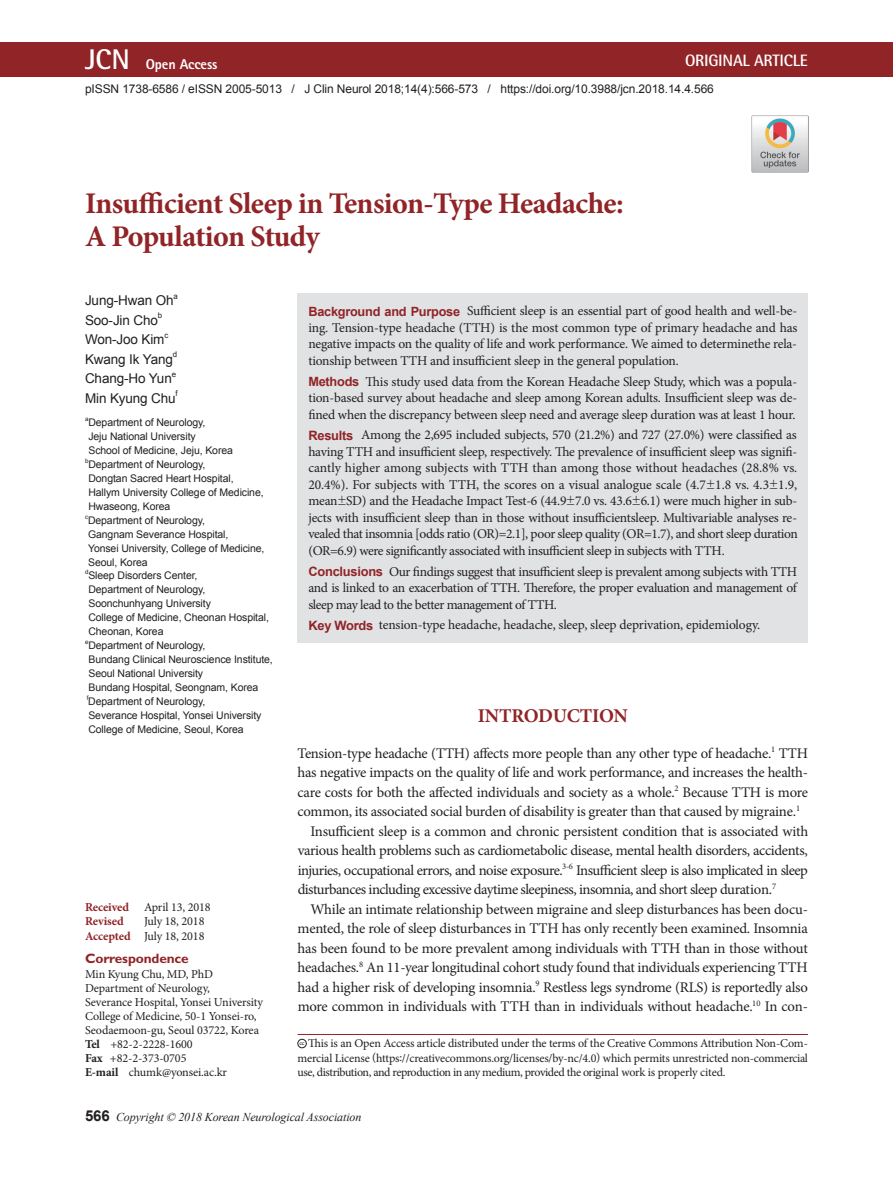
<style>
.page{position:relative;width:893px;height:1191px;background:#fff}
.page>*{position:absolute;margin:0;border:0;box-sizing:border-box;transform-origin:0 0}
.t1{font:700 30px/33px "Minion Pro";letter-spacing:-.02em;color:#912427}
.t2{font:700 19.5px "Minion Pro";letter-spacing:-.01em;color:#912427}
.t3{font:700 16.5px "Rotis Semi Sans Std";letter-spacing:-.015em;color:#fff}
.t4{font:14.7px "Minion Pro";letter-spacing:-.02em;color:#231f20}
.t5{font:800 14.25px "Rotis Sans Serif Std";letter-spacing:-.01em;color:#fff}
.t6{font:700 13.65px "Gill Sans Std";letter-spacing:-.01em;color:#912427}
.t7{font:13.5px/16.5px "Minion Pro";letter-spacing:-.02em;color:#231f20;text-align:justify}
.t8{font:13.5px "Arial";letter-spacing:-.01em;color:#231f20}
.t9{font:12.15px/14px "Minion Pro";letter-spacing:-.01em;color:#231f20;text-align:right}
.t10{font:700 12.15px/14.4px "Minion Pro";color:#912427}
.t11{font:12px/14.4px "Minion Pro";letter-spacing:-.03em;color:#231f20;text-align:justify}
.t12{font:12px "Arial";letter-spacing:-.01em;color:#231f20}
.t13{font:italic 12px "Times New Roman";letter-spacing:-.01em;color:#231f20}
.t14{font:10.5px/14px "Arial";letter-spacing:-.01em;color:#231f20}
.t15{font:7.8px "Arial";color:#231f20}
.t16{font:6.15px "Arial";color:#231f20}
.s1{font-family:"Rotis Semi Sans Std";font-weight:700;font-size:28.5px}
.s2{font-weight:400;color:#231f20}
.s3{font-weight:700;color:#912427}
.s4{font-weight:700}
.s5{font-family:"Arial";font-weight:700;font-size:12.75px;color:#912427}
.s6{font-family:"Arial";font-weight:700;font-size:12.9px;color:#912427}
.s7{font-family:"Garamond";font-size:13.65px}
.s8{font-family:"Arial";font-weight:700;font-style:normal;font-size:15px}
</style>
<div class="page">
<div style="left:298px;top:293px;width:510px;height:349px;background:#e1e2e4"></div>
<hr style="left:298px;top:1034px;width:510px;height:1px;background:#912427">
<div style="left:298px;top:1039px;width:8px;height:9px;border:1px solid #231f20;border-radius:50%"></div>
<div style="left:0;top:43px;width:893px;height:34px;background:#912427"></div>
<img style="left:751px;top:115px;width:57px;height:58px">
<p class="t5" style="left:85px;top:55px;width:134px"><span class="s1">JCN</span> Open Access</p>
<p class="t3" style="left:685px;top:50px;width:124px">ORIGINAL ARTICLE</p>
<p class="t12" style="left:85px;top:81px;width:630px">pISSN 1738-6586 / eISSN 2005-5013 / J Clin Neurol 2018;14(4):566-573 / https://doi.org/10.3988/jcn.2018.14.4.566</p>
<h1 class="t1" style="left:85px;top:186px;width:540px">Insufficient Sleep in Tension-Type Headache:<br>A Population Study</h1>
<p class="t8" style="left:85px;top:291px;width:90px">Jung-Hwan Oh</p>
<p class="t15" style="left:173px;top:291px;width:6px">a</p>
<p class="t8" style="left:85px;top:311px;width:74px">Soo-Jin Cho</p>
<p class="t15" style="left:158px;top:310px;width:6px">b</p>
<p class="t8" style="left:85px;top:330px;width:81px">Won-Joo Kim</p>
<p class="t15" style="left:164px;top:330px;width:5px">c</p>
<p class="t8" style="left:85px;top:350px;width:89px">Kwang Ik Yang</p>
<p class="t15" style="left:173px;top:349px;width:6px">d</p>
<p class="t8" style="left:85px;top:369px;width:88px">Chang-Ho Yun</p>
<p class="t15" style="left:172px;top:369px;width:6px">e</p>
<p class="t8" style="left:85px;top:389px;width:92px">Min Kyung Chu</p>
<p class="t15" style="left:176px;top:388px;width:4px">f</p>
<p class="t16" style="left:85px;top:415px;width:5px">a</p>
<p class="t14" style="left:88px;top:415px;width:146px">Department of Neurology,<br>Jeju National University<br>School of Medicine, Jeju, Korea</p>
<p class="t16" style="left:85px;top:456px;width:5px">b</p>
<p class="t14" style="left:88px;top:457px;width:177px">Department of Neurology,<br>Dongtan Sacred Heart Hospital,<br>Hallym University College of Medicine,<br>Hwaseong, Korea</p>
<p class="t16" style="left:85px;top:512px;width:5px">c</p>
<p class="t14" style="left:88px;top:513px;width:178px">Department of Neurology,<br>Gangnam Severance Hospital,<br>Yonsei University, College of Medicine,<br>Seoul, Korea</p>
<p class="t16" style="left:85px;top:568px;width:5px">d</p>
<p class="t14" style="left:88px;top:569px;width:182px">Sleep Disorders Center,<br>Department of Neurology,<br>Soonchunhyang University<br>College of Medicine, Cheonan Hospital,<br>Cheonan, Korea</p>
<p class="t16" style="left:85px;top:638px;width:5px">e</p>
<p class="t14" style="left:88px;top:638px;width:186px">Department of Neurology,<br>Bundang Clinical Neuroscience Institute, Seoul National University<br>Bundang Hospital, Seongnam, Korea</p>
<p class="t16" style="left:87px;top:694px;width:3px">f</p>
<p class="t14" style="left:88px;top:694px;width:175px">Department of Neurology,<br>Severance Hospital, Yonsei University<br>College of Medicine, Seoul, Korea</p>
<p class="t10" style="left:85px;top:899px;width:127px">Received <span class="s2">April 13, 2018<br></span>Revised</p>
<p class="t9" style="left:85px;top:913px;width:121px;line-height:15.1px">July 18, 2018<br><span class="s3">Accepted</span> July 18, 2018</p>
<p class="t6" style="left:85px;top:950px;width:105px">Correspondence</p>
<p class="t9" style="left:85px;top:967px;width:179px;text-align:left">Min Kyung Chu, MD, PhD<br>Department of Neurology,<br>Severance Hospital, Yonsei University<br>College of Medicine, 50-1 Yonsei-ro,<br>Seodaemoon-gu, Seoul 03722, Korea<br><span class="s4">Tel</span> +82-2-2228-1600<br><span class="s4">Fax</span> +82-2-373-0705<br><span class="s4">E-mail</span> chumk@yonsei.ac.kr</p>
<p class="t7" style="left:308px;top:303px;width:491px"><span class="s5">Background and Purpose</span> Sufficient sleep is an essential part of good health and well-be&shy;ing. Tension-type headache (TTH) is the most common type of primary headache and has negative impacts on the quality of life and work performance. We aimed to determinethe rela&shy;tionship between TTH and insufficient sleep in the general population.</p>
<p class="t7" style="left:308px;top:373px;width:490px"><span class="s5">Methods</span> This study used data from the Korean Headache Sleep Study, which was a popula&shy;tion-based survey about headache and sleep among Korean adults. Insufficient sleep was de&shy;fined when the discrepancy between sleep need and average sleep duration was at least 1 hour.</p>
<p class="t7" style="left:308px;top:427px;width:491px"><span class="s6">Results</span> Among the 2,695 included subjects, 570 (21.2%) and 727 (27.0%) were classified as having TTH and insufficient sleep, respectively. The prevalence of insufficient sleep was signifi&shy;cantly higher among subjects with TTH than among those without headaches (28.8% vs.<br>20.4%). For subjects with TTH, the scores on a visual analogue scale (4.7<span class="s7">±</span>1.8 vs. 4.3<span class="s7">±</span>1.9, mean<span class="s7">±</span>SD) and the Headache Impact Test-6 (44.9<span class="s7">±</span>7.0 vs. 43.6<span class="s7">±</span>6.1) were much higher in sub&shy;jects with insufficient sleep than in those without insufficientsleep. Multivariable analyses re&shy;vealed that insomnia [odds ratio (OR)=2.1], poor sleep quality (OR=1.7), and short sleep duration (OR=6.9) were significantly associated with insufficient sleep in subjects with TTH.</p>
<p class="t7" style="left:308px;top:563px;width:490px"><span class="s6">Conclusions</span> Our findings suggest that insufficient sleep is prevalent among subjects with TTH and is linked to an exacerbation of TTH. Therefore, the proper evaluation and management of sleep may lead to the better management of TTH.</p>
<p class="t7" style="left:308px;top:617px;width:453px"><span class="s6">Key Words</span> tension-type headache, headache, sleep, sleep deprivation, epidemiology.</p>
<h2 class="t2" style="left:478px;top:702px;width:152px">INTRODUCTION</h2>
<p class="t4" style="left:298px;top:743px;width:512px">Tension-type headache (TTH) affects more people than any other type of headache.<sup>1</sup> TTH</p>
<p class="t4" style="left:298px;top:762px;width:512px">has negative impacts on the quality of life and work performance, and increases the health-</p>
<p class="t4" style="left:298px;top:782px;width:512px">care costs for both the affected individuals and society as a whole.<sup>2</sup> Because TTH is more</p>
<p class="t4" style="left:298px;top:801px;width:504px">common, its associated social burden of disability is greater than that caused by migraine.<sup>1</sup></p>
<p class="t4" style="left:310px;top:821px;width:499px">Insufficient sleep is a common and chronic persistent condition that is associated with</p>
<p class="t4" style="left:298px;top:840px;width:512px">various health problems such as cardiometabolic disease, mental health disorders, accidents,</p>
<p class="t4" style="left:298px;top:860px;width:512px">injuries, occupational errors, and noise exposure.<sup>3-6</sup> Insufficient sleep is also implicated in sleep</p>
<p class="t4" style="left:298px;top:879px;width:480px">disturbances including excessive daytime sleepiness, insomnia, and short sleep duration.<sup>7</sup></p>
<p class="t4" style="left:310px;top:899px;width:499px">While an intimate relationship between migraine and sleep disturbances has been docu-</p>
<p class="t4" style="left:298px;top:918px;width:512px">mented, the role of sleep disturbances in TTH has only recently been examined. Insomnia</p>
<p class="t4" style="left:298px;top:938px;width:512px">has been found to be more prevalent among individuals with TTH than in those without</p>
<p class="t4" style="left:298px;top:957px;width:511px">headaches.<sup>8</sup> An 11-year longitudinal cohort study found that individuals experiencing TTH</p>
<p class="t4" style="left:298px;top:977px;width:512px">had a higher risk of developing insomnia.<sup>9</sup> Restless legs syndrome (RLS) is reportedly also</p>
<p class="t4" style="left:298px;top:996px;width:512px">more common in individuals with TTH than in individuals without headache.<sup>10</sup> In con-</p>
<p class="t11" style="left:298px;top:1036px;width:512px"><sup>cc</sup> This is an Open Access article distributed under the terms of the Creative Commons Attribution Non-Com&shy;mercial License (https://creativecommons.org/licenses/by-nc/4.0) which permits unrestricted non-commercial use, distribution, and reproduction in any medium, provided the original work is properly cited.</p>
<p class="t13" style="left:85px;top:1108px;width:278px"><span class="s8">566</span> Copyright © 2018 Korean Neurological Association</p>
</div>
